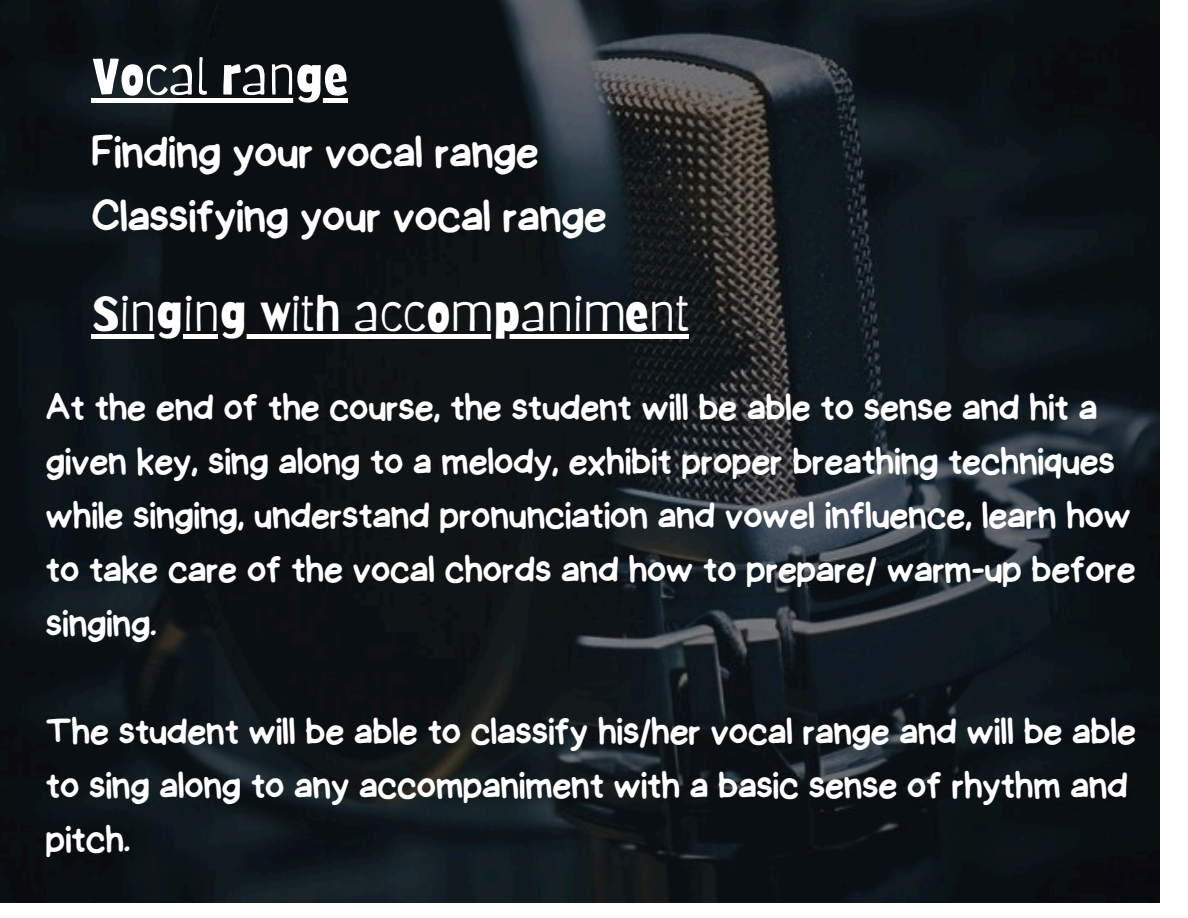
<style>
.page{position:relative;width:1188px;height:918px;background:#fff}
.page>*{position:absolute;margin:0;border:0;box-sizing:border-box;transform-origin:0 0}
.t1{font:50.7px "Barriecito";color:#fff}
.t2{font:49.2px "Barriecito";color:#fff}
.t3{font:46.2px/64.2px "Handyman";color:#fff}
.t4{font:38.7px/54px "Handyman";color:#fff}
</style>
<div class="page">
<img style="left:0;top:0;width:1160px;height:903px">
<hr style="left:92px;top:98px;width:256px;height:4px;background:#fff">
<div style="left:92px;top:334px;width:597px;height:5px;background:#fff"></div>
<h1 class="t1" style="left:92px;top:46px;width:258px">Vocal range</h1>
<h1 class="t3" style="left:92px;top:120px;width:516px">Finding your vocal range<br>Classifying your vocal range</h1>
<h1 class="t2" style="left:92px;top:283px;width:599px">Singing with accompaniment</h1>
<p class="t4" style="left:46px;top:380px;width:1091px">At the end of the course, the student will be able to sense and hit a given key, sing along to a melody, exhibit proper breathing techniques while singing, understand pronunciation and vowel influence, learn how to take care of the vocal chords and how to prepare/ warm-up before singing.</p>
<p class="t4" style="left:46px;top:704px;width:1091px">The student will be able to classify his/her vocal range and will be able to sing along to any accompaniment with a basic sense of rhythm and pitch.</p>
</div>
